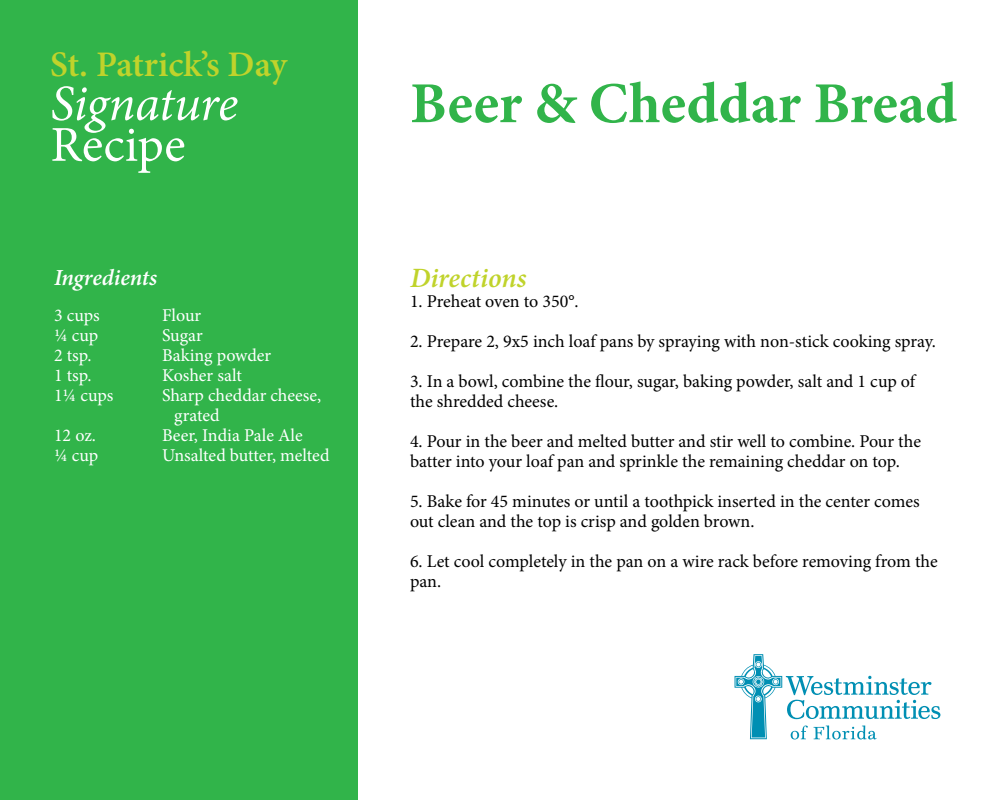
<style>
.page{position:relative;width:1000px;height:800px;background:#fff}
.page>*{position:absolute;margin:0;border:0;box-sizing:border-box;transform-origin:0 0}
.t1{font:700 58px "Minion Pro";letter-spacing:.005em;color:#31b44a}
.t2{font:600 36px "Minion Pro";letter-spacing:-.005em;color:#c0d32b}
.t3{font:italic 600 28px "Minion Pro";color:#c0d32b}
.t4{font:italic 600 23px "Minion Pro";letter-spacing:-.005em;color:#fff}
.t5{font:18px/20px "Minion Pro";letter-spacing:-.005em;color:#000}
.t6{font:18px "Minion Pro";color:#fff}
</style>
<div class="page">
<div style="left:0;top:0;width:358px;height:800px;background:#31b44a"></div>
<svg style="left:52px;top:86px;width:186px;height:87px"></svg>
<svg style="left:735px;top:654px;width:205px;height:86px"></svg>
<p class="t2" style="left:50px;top:40px;width:239px">St. Patrick’s Day</p>
<p class="t4" style="left:54px;top:261px;width:105px">Ingredients</p>
<p class="t6" style="left:54px;top:303px;width:47px">3 cups</p>
<p class="t6" style="left:162px;top:303px;width:41px">Flour</p>
<p class="t6" style="left:54px;top:323px;width:46px">¼ cup</p>
<p class="t6" style="left:162px;top:323px;width:42px">Sugar</p>
<p class="t6" style="left:54px;top:343px;width:39px">2 tsp.</p>
<p class="t6" style="left:162px;top:343px;width:111px">Baking powder</p>
<p class="t6" style="left:54px;top:363px;width:39px">1 tsp.</p>
<p class="t6" style="left:162px;top:363px;width:81px">Kosher salt</p>
<p class="t6" style="left:54px;top:383px;width:61px">1¼ cups</p>
<p class="t6" style="left:162px;top:383px;width:161px">Sharp cheddar cheese,</p>
<p class="t6" style="left:174px;top:403px;width:47px">grated</p>
<p class="t6" style="left:54px;top:423px;width:44px">12 oz.</p>
<p class="t6" style="left:162px;top:423px;width:142px">Beer, India Pale Ale</p>
<p class="t6" style="left:54px;top:443px;width:46px">¼ cup</p>
<p class="t6" style="left:162px;top:443px;width:169px">Unsalted butter, melted</p>
<p class="t1" style="left:410px;top:63px;width:548px">Beer &amp; Cheddar Bread</p>
<p class="t3" style="left:410px;top:258px;width:118px">Directions</p>
<p class="t5" style="left:410px;top:291px;width:170px">1. Preheat oven to 350°.</p>
<p class="t5" style="left:410px;top:331px;width:527px">2. Prepare 2, 9x5 inch loaf pans by spraying with non-stick cooking spray.</p>
<p class="t5" style="left:410px;top:371px;width:507px">3. In a bowl, combine the flour, sugar, baking powder, salt and 1 cup of the shredded cheese.</p>
<p class="t5" style="left:410px;top:431px;width:513px">4. Pour in the beer and melted butter and stir well to combine. Pour the batter into your loaf pan and sprinkle the remaining cheddar on top.</p>
<p class="t5" style="left:410px;top:491px;width:511px">5. Bake for 45 minutes or until a toothpick inserted in the center comes out clean and the top is crisp and golden brown.</p>
<p class="t5" style="left:410px;top:551px;width:529px">6. Let cool completely in the pan on a wire rack before removing from the pan.</p>
</div>
